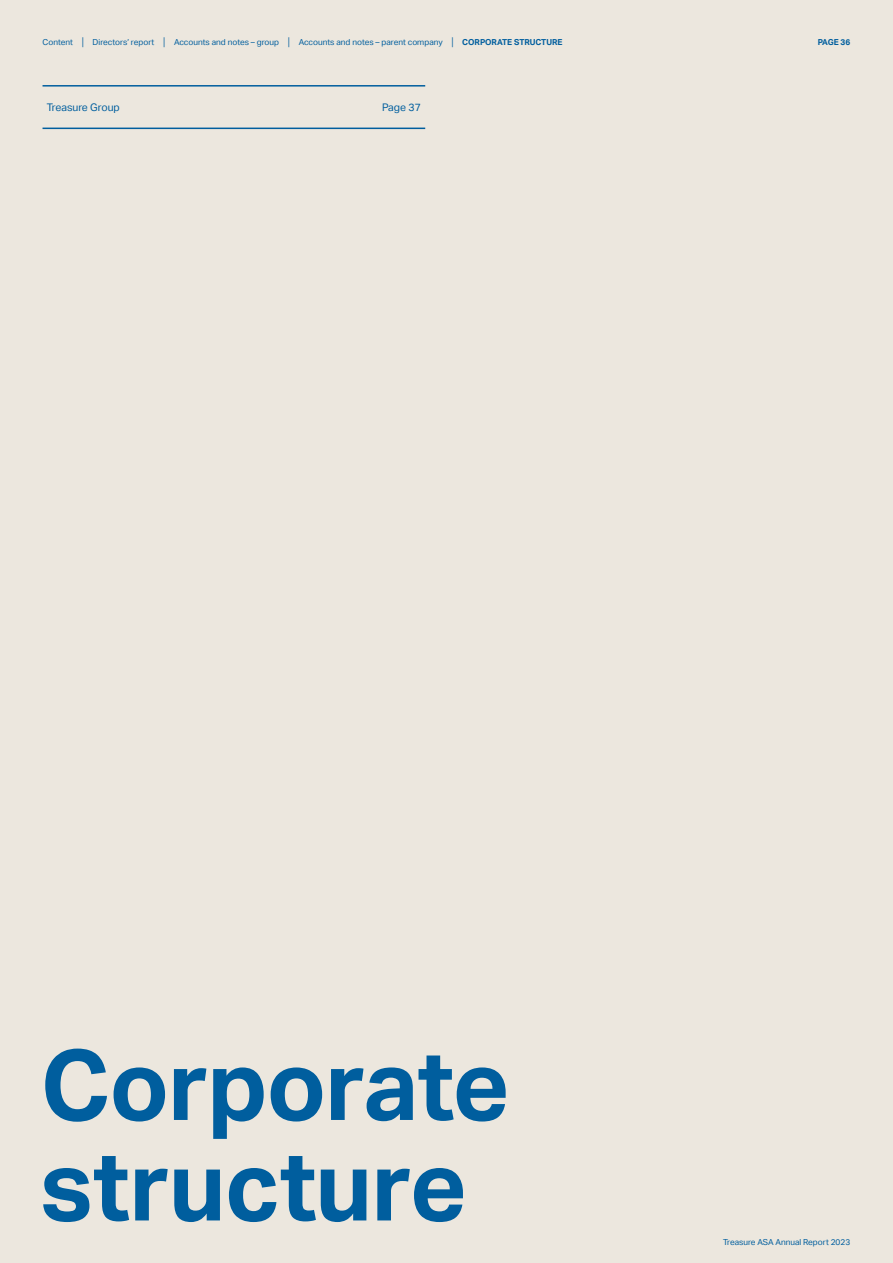
<style>
.page{position:relative;width:893px;height:1263px;background:#ece7de}
.page>*{position:absolute;margin:0;border:0;box-sizing:border-box;transform-origin:0 0}
.t1{font:700 97.5px/100.5px "Aktiv Grotesk";letter-spacing:-.015em;color:#005e9e}
.t2{font:10.5px "Aktiv Grotesk";color:#005e9e}
.t3{font:8.25px "Aktiv Grotesk";color:#005e9e}
.t4{font:700 8.25px "Aktiv Grotesk";letter-spacing:-.02em;color:#005e9e}
.s1{font-weight:700}
</style>
<div class="page">
<hr style="left:43px;top:128px;width:321px;height:1px;background:#005e9e">
<hr style="left:364px;top:128px;width:61px;height:1px;background:#005e9e">
<p class="t3" style="left:43px;top:37px;width:521px">Content │ Directors’ report │ Accounts and notes – group │ Accounts and notes – parent company │ <span class="s1">CORPORATE STRUCTURE</span></p>
<p class="t4" style="left:818px;top:37px;width:34px">PAGE 36</p>
<p class="t2" style="left:47px;top:101px;width:75px">Treasure Group</p>
<p class="t2" style="left:382px;top:101px;width:40px">Page 37</p>
<h1 class="t1" style="left:40px;top:1036px;width:471px">Corporate structure</h1>
<p class="t3" style="left:723px;top:1237px;width:128px">Treasure ASA Annual Report 2023</p>
</div>
